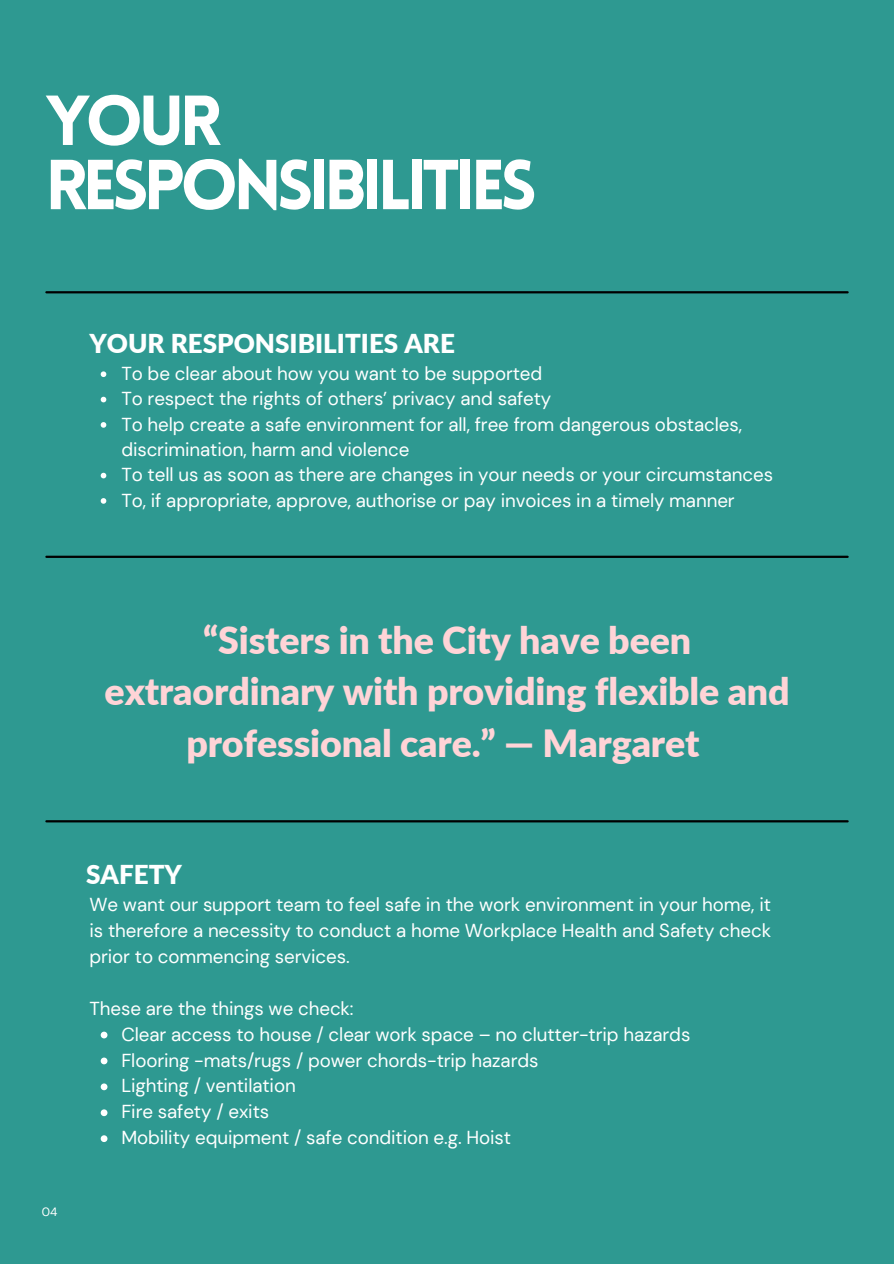
<style>
.page{position:relative;width:894px;height:1264px;background:#fff}
.page>*{position:absolute;margin:0;border:0;box-sizing:border-box;transform-origin:0 0}
.t1{font:900 69px/64.2px "Lovelo";letter-spacing:-.075em;color:#fff}
.t2{font:900 37.5px/51.8px "Lato";letter-spacing:-.005em;color:#ffd4d7;text-align:center}
.t3{font:900 25.95px "Lato";color:#fff}
.t4{font:18.75px/26px "DM Sans";letter-spacing:-.005em;color:#fff}
.t5{font:12px "DM Sans";color:#fff}
</style>
<div class="page">
<div style="left:0;top:0;width:893px;height:1263px;background:#2e9991"></div>
<hr style="left:46px;top:291px;width:801px;height:2px;background:#000">
<hr style="left:46px;top:555px;width:801px;height:3px;background:#000">
<hr style="left:46px;top:820px;width:801px;height:2px;background:#000">
<svg style="left:101px;top:371px;width:5px;height:6px"></svg>
<svg style="left:101px;top:397px;width:5px;height:5px"></svg>
<svg style="left:101px;top:422px;width:5px;height:6px"></svg>
<svg style="left:101px;top:473px;width:5px;height:5px"></svg>
<svg style="left:101px;top:498px;width:5px;height:5px"></svg>
<svg style="left:101px;top:1031px;width:6px;height:7px"></svg>
<svg style="left:101px;top:1057px;width:6px;height:7px"></svg>
<svg style="left:101px;top:1083px;width:6px;height:7px"></svg>
<svg style="left:101px;top:1109px;width:6px;height:7px"></svg>
<svg style="left:101px;top:1135px;width:6px;height:7px"></svg>
<p class="t1" style="left:45px;top:96px;width:493px">YOUR<br>RESPONSIBILITIES</p>
<p class="t3" style="left:89px;top:328px;width:367px">YOUR RESPONSIBILITIES ARE</p>
<p class="t4" style="left:121px;top:360px;width:422px">To be clear about how you want to be supported</p>
<p class="t4" style="left:121px;top:386px;width:431px">To respect the rights of others’ privacy and safety</p>
<p class="t4" style="left:121px;top:411px;width:622px;line-height:25.3px">To help create a safe environment for all, free from dangerous obstacles, discrimination, harm and violence</p>
<p class="t4" style="left:121px;top:462px;width:653px">To tell us as soon as there are changes in your needs or your circumstances</p>
<p class="t4" style="left:121px;top:487px;width:614px">To, if appropriate, approve, authorise or pay invoices in a timely manner</p>
<p class="t2" style="left:105px;top:613px;width:686px">“Sisters in the City have been extraordinary with providing flexible and professional care.” — Margaret</p>
<p class="t3" style="left:86px;top:858px;width:97px">SAFETY</p>
<p class="t4" style="left:89px;top:891px;width:683px;text-align:justify">We want our support team to feel safe in the work environment in your home, it is therefore a necessity to conduct a home Workplace Health and Safety check prior to commencing services.</p>
<p class="t4" style="left:89px;top:995px;width:266px">These are the things we check:</p>
<p class="t5" style="left:42px;top:1204px;width:17px">04</p>
<p class="t4" style="left:121px;top:1021px;width:570px">Clear access to house / clear work space – no clutter-trip hazards</p>
<p class="t4" style="left:121px;top:1047px;width:418px">Flooring -mats/rugs / power chords-trip hazards</p>
<p class="t4" style="left:121px;top:1073px;width:176px">Lighting / ventilation</p>
<p class="t4" style="left:121px;top:1098px;width:149px">Fire safety / exits</p>
<p class="t4" style="left:121px;top:1124px;width:391px">Mobility equipment / safe condition e.g. Hoist</p>
</div>
